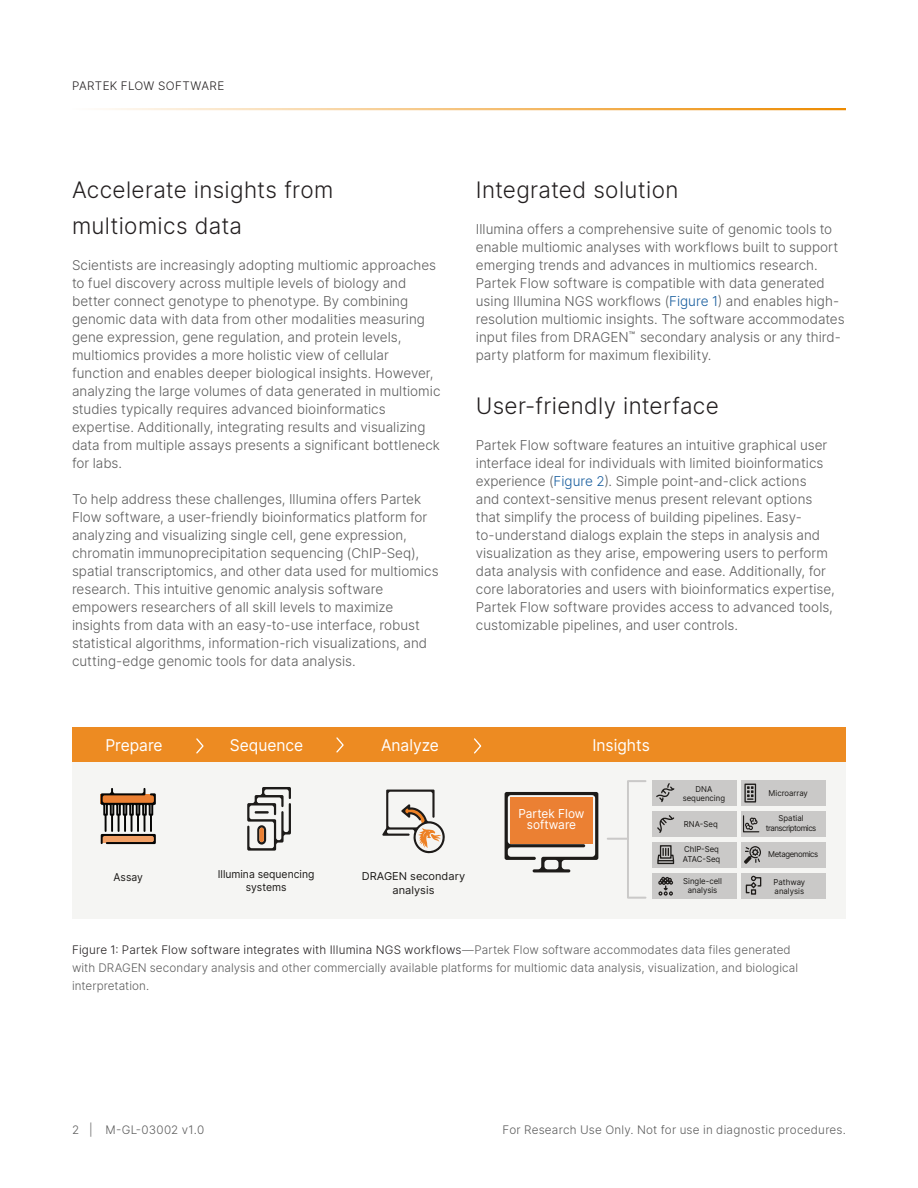
<style>
.page{position:relative;width:918px;height:1188px;background:#fff}
.page>*{position:absolute;margin:0;border:0;box-sizing:border-box;transform-origin:0 0}
.A-Head{font:300 22.5px/36px "Inter";letter-spacing:.015em;color:#231f20}
.t1{font:16.2px "Inter";color:#fff;scale:.96 1}
.Body_Copy{font:300 13.5px/18px "Inter";color:#5c5c5c}
.t2{font:12.45px/10.8px "Inter";color:#fff;text-align:center;scale:.96 1}
.t3{font:300 11.7px/18px "Inter";letter-spacing:.01em;color:#5c5c5c}
.t4{font:300 11.7px "Inter";letter-spacing:.03em;color:#231f20}
.t5{font:10.8px/13.5px "Inter";color:#1c1a18;text-align:center;scale:.96 1}
.t6{font:10.8px/13.2px "Inter";color:#1c1a18;text-align:center}
.t7{font:8.1px/9.4px "Inter";color:#1c1a18;scale:.96 1}
.t8{font:8.1px/9.4px "Inter";letter-spacing:-.06em;color:#1c1a18;text-align:center;scale:.96 1}
.t9{font:8.1px "Inter";letter-spacing:-.05em;color:#1c1a18;scale:.96 1}
.s1{color:#175d9e}
.s2{color:#231f20}
</style>
<div class="page">
<hr style="left:72px;top:108px;width:774px;height:2px;background:#ed8b00">
<div style="left:72px;top:728px;width:774px;height:34px;background:#ed8b22"></div>
<div style="left:72px;top:763px;width:774px;height:156px;background:#f5f5f3"></div>
<svg style="left:196px;top:738px;width:8px;height:16px"></svg>
<svg style="left:336px;top:737px;width:8px;height:16px"></svg>
<svg style="left:474px;top:738px;width:8px;height:16px"></svg>
<svg style="left:101px;top:788px;width:55px;height:56px"></svg>
<svg style="left:247px;top:787px;width:44px;height:64px"></svg>
<div style="left:259px;top:828px;width:5px;height:14px;background:#eb8033;border-radius:2px"></div>
<svg style="left:505px;top:792px;width:93px;height:80px"></svg>
<div style="left:627px;top:780px;width:20px;height:119px;border:2px solid #cac9c8"></div>
<hr style="left:608px;top:838px;width:20px;height:2px;background:#cac9c8">
<div style="left:652px;top:780px;width:85px;height:26px;background:#cac9c8"></div>
<div style="left:652px;top:811px;width:85px;height:26px;background:#cac9c8"></div>
<div style="left:652px;top:842px;width:85px;height:26px;background:#cac9c8"></div>
<div style="left:652px;top:873px;width:85px;height:26px;background:#cac9c8"></div>
<div style="left:741px;top:780px;width:84px;height:26px;background:#cac9c8"></div>
<div style="left:741px;top:811px;width:84px;height:26px;background:#cac9c8"></div>
<div style="left:741px;top:842px;width:84px;height:26px;background:#cac9c8"></div>
<div style="left:741px;top:873px;width:84px;height:26px;background:#cac9c8"></div>
<svg style="left:656px;top:783px;width:18px;height:19px"></svg>
<svg style="left:657px;top:815px;width:17px;height:18px"></svg>
<svg style="left:657px;top:845px;width:17px;height:19px"></svg>
<svg style="left:744px;top:784px;width:12px;height:19px"></svg>
<svg style="left:743px;top:815px;width:16px;height:17px"></svg>
<svg style="left:658px;top:877px;width:15px;height:19px"></svg>
<svg style="left:744px;top:846px;width:17px;height:18px"></svg>
<svg style="left:746px;top:876px;width:15px;height:19px"></svg>
<svg style="left:382px;top:790px;width:63px;height:64px"></svg>
<p class="t4" style="left:72px;top:77px;width:154px">PARTEK FLOW SOFTWARE</p>
<p class="A-Head" style="left:72px;top:172px;width:263px">Accelerate insights from multiomics data</p>
<p class="Body_Copy" style="left:72px;top:256px;width:370px">Scientists are increasingly adopting multiomic approaches to fuel discovery across multiple levels of biology and better connect genotype to phenotype. By combining genomic data with data from other modalities measuring gene expression, gene regulation, and protein levels, multiomics provides a more holistic view of cellular function and enables deeper biological insights. However, analyzing the large volumes of data generated in multiomic studies typically requires advanced bioinformatics expertise. Additionally, integrating results and visualizing data from multiple assays presents a significant bottleneck for labs.</p>
<p class="Body_Copy" style="left:72px;top:490px;width:368px">To help address these challenges, Illumina offers Partek Flow software, a user-friendly bioinformatics platform for analyzing and visualizing single cell, gene expression, chromatin immunoprecipitation sequencing (ChIP-Seq), spatial transcriptomics, and other data used for multiomics research. This intuitive genomic analysis software empowers researchers of all skill levels to maximize insights from data with an easy-to-use interface, robust statistical algorithms, information-rich visualizations, and cutting-edge genomic tools for data analysis.</p>
<p class="A-Head" style="left:476px;top:172px;width:204px">Integrated solution</p>
<p class="Body_Copy" style="left:476px;top:220px;width:370px">Illumina offers a comprehensive suite of genomic tools to enable multiomic analyses with workflows built to support emerging trends and advances in multiomics research.<br>Partek Flow software is compatible with data generated using Illumina NGS workflows (<span class="s1">Figure 1</span>) and enables high&shy;resolution multiomic insights. The software accommodates input files from DRAGEN<sup>™</sup> secondary analysis or any third&shy;party platform for maximum flexibility.</p>
<p class="A-Head" style="left:476px;top:388px;width:244px">User-friendly interface</p>
<p class="Body_Copy" style="left:476px;top:436px;width:360px">Partek Flow software features an intuitive graphical user interface ideal for individuals with limited bioinformatics experience (<span class="s1">Figure 2</span>). Simple point-and-click actions<br>and context-sensitive menus present relevant options that simplify the process of building pipelines. Easy&shy;to-understand dialogs explain the steps in analysis and visualization as they arise, empowering users to perform data analysis with confidence and ease. Additionally, for core laboratories and users with bioinformatics expertise, Partek Flow software provides access to advanced tools, customizable pipelines, and user controls.</p>
<p class="t1" style="left:105px;top:733px;width:61px">Prepare</p>
<p class="t1" style="left:230px;top:733px;width:78px">Sequence</p>
<p class="t1" style="left:381px;top:733px;width:62px">Analyze</p>
<p class="t1" style="left:592px;top:733px;width:61px">Insights</p>
<p class="t5" style="left:114px;top:870px;width:32px">Assay</p>
<p class="t5" style="left:218px;top:867px;width:102px">Illumina sequencing systems</p>
<p class="t6" style="left:362px;top:870px;width:105px">DRAGEN secondary analysis</p>
<p class="t7" style="left:683px;top:784px;width:46px;text-align:center">DNA sequencing</p>
<p class="t7" style="left:769px;top:788px;width:42px">Microarray</p>
<p class="t8" style="left:766px;top:814px;width:54px">Spatial transcriptomics</p>
<p class="t9" style="left:768px;top:849px;width:53px">Metagenomics</p>
<p class="t7" style="left:774px;top:877px;width:35px">Pathway analysis</p>
<p class="t2" style="left:518px;top:808px;width:70px">Partek Flow software</p>
<p class="t7" style="left:684px;top:819px;width:37px">RNA-Seq</p>
<p class="t7" style="left:683px;top:845px;width:40px">ChIP-Seq<br>ATAC-Seq</p>
<p class="t7" style="left:683px;top:876px;width:42px;text-align:center">Single-cell analysis</p>
<p class="t3" style="left:72px;top:941px;width:728px"><span class="s2">Figure 1: Partek Flow software integrates with Illumina NGS workflows</span>—Partek Flow software accommodates data files generated with DRAGEN secondary analysis and other commercially available platforms for multiomic data analysis, visualization, and biological interpretation.</p>
<p class="t3" style="left:72px;top:1121px;width:134px">2 | M-GL-03002 v1.0</p>
<p class="t3" style="left:502px;top:1121px;width:345px">For Research Use Only. Not for use in diagnostic procedures.</p>
</div>
